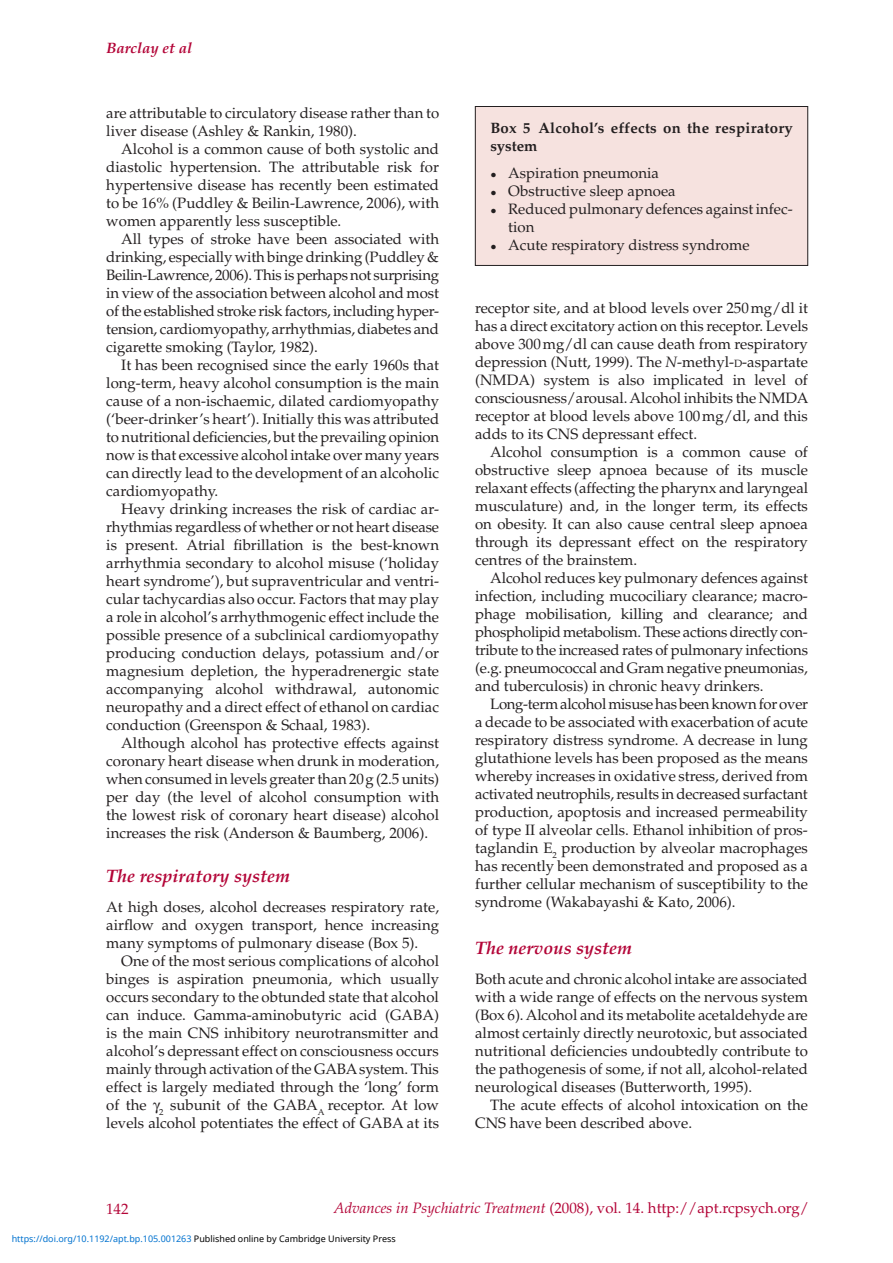
<style>
.page{position:relative;width:893px;height:1263px;background:#fff}
.page>*{position:absolute;margin:0;border:0;box-sizing:border-box;transform-origin:0 0}
.subhead_2{font:italic 700 18px "Palatino";color:#b30437}
.body_text{font:15px/18px "Palatino";color:#231f20;text-align:justify}
._1st_para{font:15px/18px "Palatino";color:#231f20;text-align:justify}
.Box_bullet_list{font:15px/18px "Palatino";color:#231f20}
.t1{font:15px "Palatino";color:#b30437}
.Box_title{font:700 15px/18px "Palatino";letter-spacing:.015em;color:#231f20}
.t2{font:italic 700 15px "Palatino";color:#b30437}
.t3{font:9px "Noto Sans";color:#0172cf}
.s1{font-family:"Newspaper Pi BT";font-size:9px}
.s2{font-style:italic}
.s3{font-size:10.5px}
.s4{color:#000}
</style>
<div class="page">
<div style="left:475px;top:106px;width:333px;height:159px;background:#f6e2df"></div>
<div style="left:475px;top:106px;width:333px;height:160px;border:1px solid #231f20"></div>
<p class="t2" style="left:107px;top:40px;width:87px">Barclay et al</p>
<p class="_1st_para" style="left:106px;top:104px;width:335px">are attributable to circulatory disease rather than to liver disease (Ashley &amp; Rankin, 1980).</p>
<p class="body_text" style="left:106px;top:140px;width:334px;text-indent:15px">Alcohol is a common cause of both systolic and diastolic hypertension. The attributable risk for hypertensive disease has recently been estimated to be 16% (Puddley &amp; Beilin-Lawrence, 2006), with women apparently less susceptible.</p>
<p class="body_text" style="left:106px;top:230px;width:334px;text-indent:15px">All types of stroke have been associated with drinking, especially with binge drinking (Puddley &amp; Beilin-Lawrence, 2006). This is perhaps not surprising in view of the association between alcohol and most of the established stroke risk factors, including hyper&shy;tension, cardiomyopathy, arrhythmias, diabetes and cigarette smoking (Taylor, 1982).</p>
<p class="body_text" style="left:106px;top:356px;width:334px;text-indent:15px">It has been recognised since the early 1960s that long-term, heavy alcohol consumption is the main cause of a non-ischaemic, dilated cardiomyopathy (‘beer-drinker’s heart’). Initially this was attributed to nutritional deficiencies, but the prevailing opinion now is that excessive alcohol intake over many years can directly lead to the development of an alcoholic cardiomyopathy.</p>
<p class="body_text" style="left:106px;top:500px;width:334px;text-indent:15px">Heavy drinking increases the risk of cardiac ar&shy;rhythmias regardless of whether or not heart disease is present. Atrial fibrillation is the best-known arrhythmia secondary to alcohol misuse (‘holiday heart syndrome’), but supraventricular and ventri&shy;cular tachycardias also occur. Factors that may play a role in alcohol’s arrhythmogenic effect include the possible presence of a subclinical cardiomyopathy producing conduction delays, potassium and/or magnesium depletion, the hyperadrenergic state accompanying alcohol withdrawal, autonomic neuropathy and a direct effect of ethanol on cardiac conduction (Greenspon &amp; Schaal, 1983).</p>
<p class="body_text" style="left:106px;top:734px;width:334px;text-indent:15px">Although alcohol has protective effects against coronary heart disease when drunk in moderation, when consumed in levels greater than 20g (2.5 units) per day (the level of alcohol consumption with the lowest risk of coronary heart disease) alcohol increases the risk (Anderson &amp; Baumberg, 2006).</p>
<p class="subhead_2" style="left:106px;top:866px;width:185px">The respiratory system</p>
<p class="_1st_para" style="left:106px;top:898px;width:334px">At high doses, alcohol decreases respiratory rate, airflow and oxygen transport, hence increasing many symptoms of pulmonary disease (Box 5).</p>
<p class="body_text" style="left:106px;top:952px;width:334px;text-indent:15px">One of the most serious complications of alcohol binges is aspiration pneumonia, which usually occurs secondary to the obtunded state that alcohol can induce. Gamma-aminobutyric acid (GABA) is the main CNS inhibitory neurotransmitter and alcohol’s depressant effect on consciousness occurs mainly through activation of the GABA system. This effect is largely mediated through the ‘long’ form of the <sub>2</sub> subunit of the GABA<sub>A</sub> receptor. At low levels alcohol potentiates the effect of GABA at its</p>
<p class="Box_title" style="left:490px;top:119px;width:304px">Box 5 Alcohol’s effects on the respiratory system</p>
<p class="Box_bullet_list" style="left:490px;top:165px;width:170px"><span class="s1">•</span> Aspiration pneumonia</p>
<p class="Box_bullet_list" style="left:490px;top:183px;width:187px"><span class="s1">•</span> Obstructive sleep apnoea</p>
<p class="Box_bullet_list" style="left:508px;top:201px;width:285px;text-indent:-18px"><span class="s1">•</span> Reduced pulmonary defences against infec&shy;tion</p>
<p class="Box_bullet_list" style="left:490px;top:237px;width:261px"><span class="s1">•</span> Acute respiratory distress syndrome</p>
<p class="body_text" style="left:475px;top:299px;width:335px">receptor site, and at blood levels over 250mg/dl it has a direct excitatory action on this receptor. Levels above 300mg/dl can cause death from respiratory depression (Nutt, 1999). The <span class="s2">N</span>-methyl-<span class="s3">d</span>-aspartate (NMDA) system is also implicated in level of consciousness/arousal. Alcohol inhibits the NMDA receptor at blood levels above 100mg/dl, and this adds to its CNS depressant effect.</p>
<p class="body_text" style="left:475px;top:443px;width:334px;text-indent:15px">Alcohol consumption is a common cause of obstructive sleep apnoea because of its muscle relaxant effects (affecting the pharynx and laryngeal musculature) and, in the longer term, its effects on obesity. It can also cause central sleep apnoea through its depressant effect on the respiratory centres of the brainstem.</p>
<p class="body_text" style="left:475px;top:569px;width:334px;text-indent:15px">Alcohol reduces key pulmonary defences against infection, including mucociliary clearance; macro&shy;phage mobilisation, killing and clearance; and phospholipid metabolism. These actions directly con&shy;tribute to the increased rates of pulmonary infections (e.g. pneumococcal and Gram negative pneumonias, and tuberculosis) in chronic heavy drinkers.</p>
<p class="body_text" style="left:475px;top:695px;width:334px;text-indent:15px">Long-term alcohol misuse has been known for over a decade to be associated with exacerbation of acute respiratory distress syndrome. A decrease in lung glutathione levels has been proposed as the means whereby increases in oxidative stress, derived from activated neutrophils, results in decreased surfactant production, apoptosis and increased permeability of type II alveolar cells. Ethanol inhibition of pros&shy;taglandin E<sub>2</sub> production by alveolar macrophages has recently been demonstrated and proposed as a further cellular mechanism of susceptibility to the syndrome (Wakabayashi &amp; Kato, 2006).</p>
<p class="subhead_2" style="left:475px;top:937px;width:158px">The nervous system</p>
<p class="_1st_para" style="left:475px;top:970px;width:334px">Both acute and chronic alcohol intake are associated with a wide range of effects on the nervous system (Box 6). Alcohol and its metabolite acetaldehyde are almost certainly directly neurotoxic, but associated nutritional deficiencies undoubtedly contribute to the pathogenesis of some, if not all, alcohol-related neurological diseases (Butterworth, 1995).</p>
<p class="body_text" style="left:475px;top:1096px;width:334px;text-indent:15px">The acute effects of alcohol intoxication on the<br>CNS have been described above.</p>
<p class="t1" style="left:106px;top:1200px;width:24px">142</p>
<p class="t1" style="left:334px;top:1199px;width:477px"><span class="s2">Advances in Psychiatric Treatment</span> (2008), vol. 14. http://apt.rcpsych.org/</p>
<p class="t3" style="left:12px;top:1232px;width:386px">https://doi.org/10.1192/apt.bp.105.001263 <span class="s4">Published online by Cambridge University Press</span></p>
</div>
